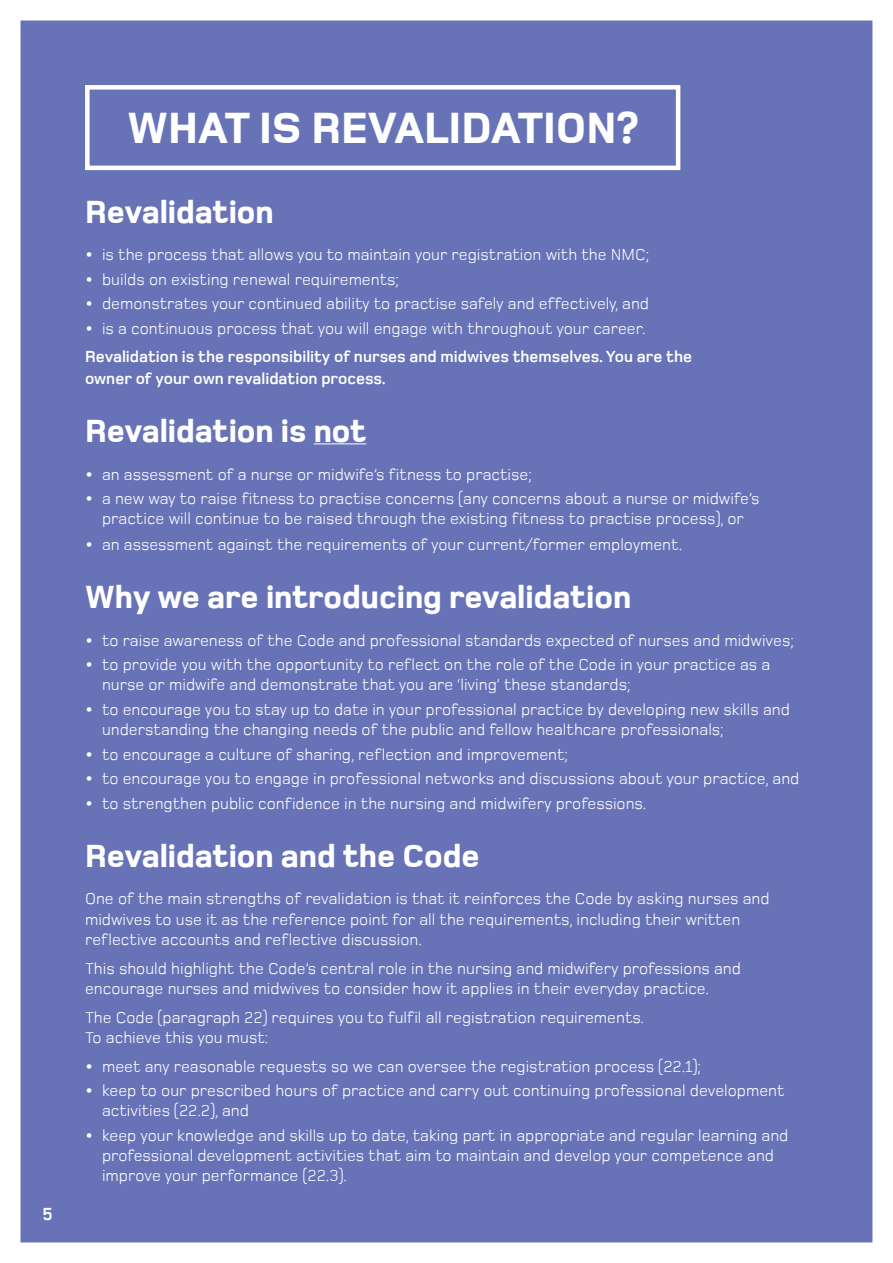
<style>
.page{position:relative;width:893px;height:1263px;background:#fff}
.page>*{position:absolute;margin:0;border:0;box-sizing:border-box;transform-origin:0 0}
.t1{font:800 45px "Foundry Monoline";color:#fff}
.t2{font:800 33px "Foundry Monoline";color:#fff}
.t3{font:700 18px "Foundry Monoline";color:#fff}
.t4{font:16.5px/20.2px "Foundry Monoline";color:#fff}
.t5{font:700 16.5px/21.6px "Foundry Monoline";color:#fff}
.s1{font-weight:800}
</style>
<div class="page">
<div style="left:21px;top:21px;width:851px;height:1221px;background:#6773b6"></div>
<div style="left:85px;top:85px;width:595px;height:85px;border:4px solid #fff"></div>
<hr style="left:314px;top:443px;width:52px;height:1px;background:#fff">
<p class="t3" style="left:43px;top:1205px;width:12px">5</p>
<p class="t1" style="left:128px;top:104px;width:512px">WHAT IS REVALIDATION?</p>
<p class="t2" style="left:85px;top:194px;width:190px">Revalidation</p>
<p class="t4" style="left:85px;top:244px;width:566px"><span class="s1">•</span> is the process that allows you to maintain your registration with the NMC;</p>
<p class="t4" style="left:85px;top:269px;width:315px"><span class="s1">•</span> builds on existing renewal requirements;</p>
<p class="t4" style="left:85px;top:293px;width:566px"><span class="s1">•</span> demonstrates your continued ability to practise safely and effectively, and</p>
<p class="t4" style="left:85px;top:318px;width:562px"><span class="s1">•</span> is a continuous process that you will engage with throughout your career.</p>
<p class="t5" style="left:85px;top:346px;width:608px">Revalidation is the responsibility of nurses and midwives themselves. You are the owner of your own revalidation process.</p>
<p class="t2" style="left:85px;top:414px;width:283px">Revalidation is not</p>
<p class="t4" style="left:85px;top:464px;width:448px"><span class="s1">•</span> an assessment of a nurse or midwife’s fitness to practise;</p>
<p class="t4" style="left:85px;top:488px;width:676px;text-align:center"><span class="s1">•</span> a new way to raise fitness to practise concerns (any concerns about a nurse or midwife’s practice will continue to be raised through the existing fitness to practise process), or</p>
<p class="t4" style="left:85px;top:534px;width:599px"><span class="s1">•</span> an assessment against the requirements of your current/former employment.</p>
<p class="t2" style="left:85px;top:580px;width:548px">Why we are introducing revalidation</p>
<p class="t4" style="left:85px;top:630px;width:710px"><span class="s1">•</span> to raise awareness of the Code and professional standards expected of nurses and midwives;</p>
<p class="t4" style="left:102px;top:654px;width:670px;text-indent:-17px"><span class="s1">•</span> to provide you with the opportunity to reflect on the role of the Code in your practice as a nurse or midwife and demonstrate that you are ‘living’ these standards;</p>
<p class="t4" style="left:102px;top:699px;width:689px;text-indent:-17px"><span class="s1">•</span> to encourage you to stay up to date in your professional practice by developing new skills and understanding the changing needs of the public and fellow healthcare professionals;</p>
<p class="t4" style="left:85px;top:744px;width:485px"><span class="s1">•</span> to encourage a culture of sharing, reflection and improvement;</p>
<p class="t4" style="left:85px;top:768px;width:716px"><span class="s1">•</span> to encourage you to engage in professional networks and discussions about your practice, and</p>
<p class="t4" style="left:85px;top:793px;width:563px"><span class="s1">•</span> to strengthen public confidence in the nursing and midwifery professions.</p>
<p class="t2" style="left:85px;top:838px;width:396px">Revalidation and the Code</p>
<p class="t4" style="left:85px;top:888px;width:686px">One of the main strengths of revalidation is that it reinforces the Code by asking nurses and midwives to use it as the reference point for all the requirements, including their written reflective accounts and reflective discussion.</p>
<p class="t4" style="left:85px;top:958px;width:657px">This should highlight the Code’s central role in the nursing and midwifery professions and encourage nurses and midwives to consider how it applies in their everyday practice.</p>
<p class="t4" style="left:85px;top:1007px;width:560px">The Code (paragraph 22) requires you to fulfil all registration requirements.<br>To achieve this you must:</p>
<p class="t4" style="left:85px;top:1056px;width:617px"><span class="s1">•</span> meet any reasonable requests so we can oversee the registration process (22.1);</p>
<p class="t4" style="left:102px;top:1080px;width:684px;text-indent:-17px"><span class="s1">•</span> keep to our prescribed hours of practice and carry out continuing professional development activities (22.2), and</p>
<p class="t4" style="left:102px;top:1125px;width:688px;text-indent:-17px"><span class="s1">•</span> keep your knowledge and skills up to date, taking part in appropriate and regular learning and professional development activities that aim to maintain and develop your competence and improve your performance (22.3).</p>
</div>
